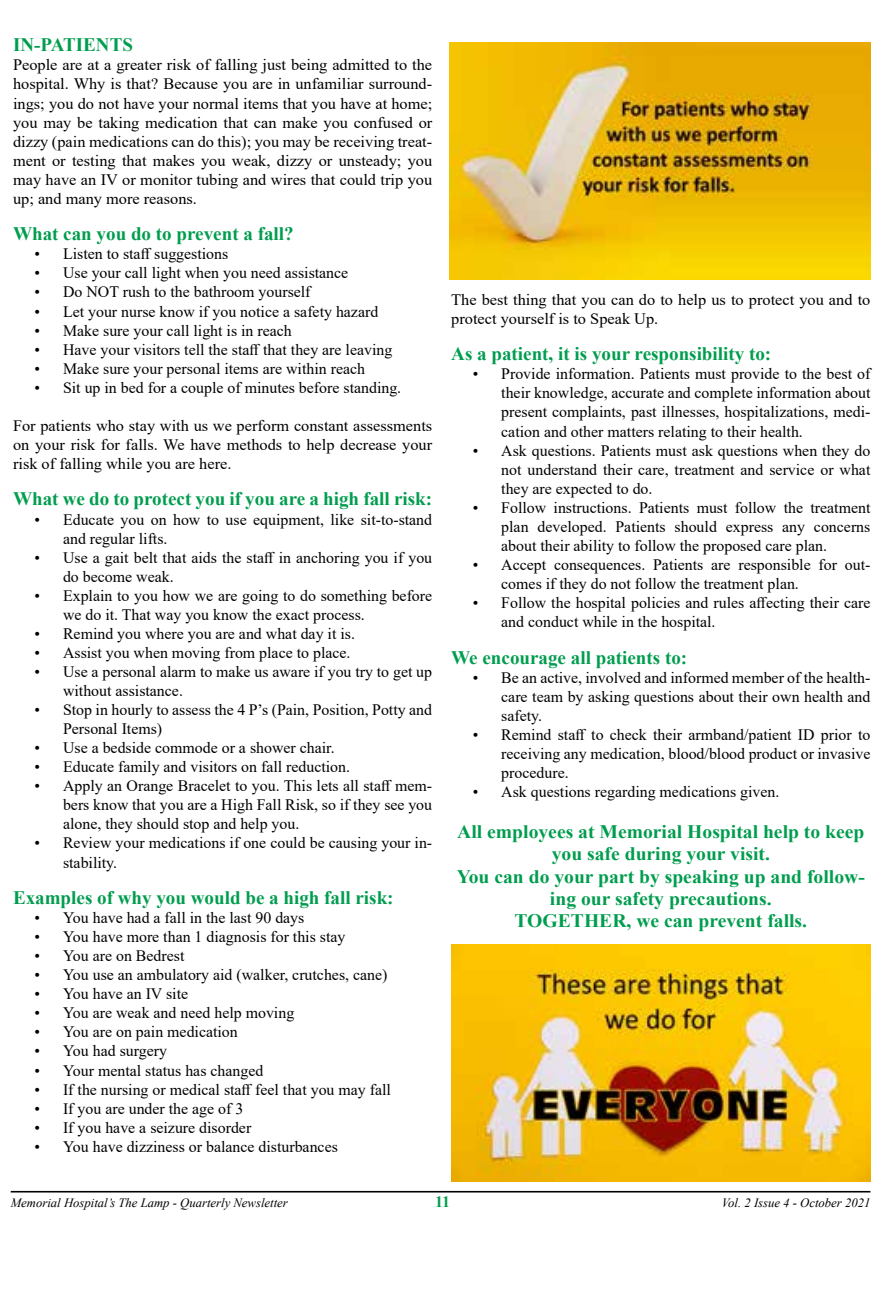
<style>
.page{position:relative;width:891px;height:1296px;background:#fff}
.page>*{position:absolute;margin:0;border:0;box-sizing:border-box;transform-origin:0 0}
.t1{font:700 19.12px/22.3px "Times New Roman";color:#009d4e;text-align:center}
.t2{font:15.97px/19.1px "Times New Roman";color:#000}
.t3{font:700 15.97px "Times New Roman";color:#009d4e}
.t4{font:italic 12.6px "Times New Roman";color:#000}
</style>
<div class="page">
<hr style="left:11px;top:1191px;width:859px;height:2px;background:#000">
<img style="left:450px;top:43px;width:420px;height:236px">
<img style="left:451px;top:945px;width:419px;height:237px">
<p class="t1" style="left:13px;top:33px;width:121px">IN-PATIENTS</p>
<p class="t2" style="left:13px;top:55px;width:421px;text-align:justify">People are at a greater risk of falling just being admitted to the hospital. Why is that? Because you are in unfamiliar surround&shy;ings; you do not have your normal items that you have at home; you may be taking medication that can make you confused or dizzy (pain medications can do this); you may be receiving treat&shy;ment or testing that makes you weak, dizzy or unsteady; you may have an IV or monitor tubing and wires that could trip you up; and many more reasons.</p>
<p class="t1" style="left:13px;top:222px;width:282px">What can you do to prevent a fall?</p>
<p class="t2" style="left:34px;top:244px;width:195px">• Listen to staff suggestions</p>
<p class="t2" style="left:34px;top:263px;width:315px">• Use your call light when you need assistance</p>
<p class="t2" style="left:34px;top:282px;width:278px">• Do NOT rush to the bathroom yourself</p>
<p class="t2" style="left:34px;top:301px;width:345px">• Let your nurse know if you notice a safety hazard</p>
<p class="t2" style="left:34px;top:320px;width:259px">• Make sure your call light is in reach</p>
<p class="t2" style="left:34px;top:339px;width:359px">• Have your visitors tell the staff that they are leaving</p>
<p class="t2" style="left:34px;top:358px;width:332px">• Make sure your personal items are within reach</p>
<p class="t2" style="left:34px;top:377px;width:368px">• Sit up in bed for a couple of minutes before standing.</p>
<p class="t2" style="left:13px;top:415px;width:421px;text-align:justify">For patients who stay with us we perform constant assessments on your risk for falls. We have methods to help decrease your risk of falling while you are here.</p>
<p class="t1" style="left:13px;top:487px;width:421px">What we do to protect you if you are a high fall risk:</p>
<p class="t2" style="left:63px;top:509px;width:371px;text-indent:-29px">• Educate you on how to use equipment, like sit-to-stand and regular lifts.</p>
<p class="t2" style="left:63px;top:547px;width:371px;text-indent:-29px">• Use a gait belt that aids the staff in anchoring you if you do become weak.</p>
<p class="t2" style="left:63px;top:585px;width:371px;text-indent:-29px">• Explain to you how we are going to do something before we do it. That way you know the exact process.</p>
<p class="t2" style="left:34px;top:623px;width:322px">• Remind you where you are and what day it is.</p>
<p class="t2" style="left:34px;top:643px;width:318px">• Assist you when moving from place to place.</p>
<p class="t2" style="left:63px;top:662px;width:371px;text-indent:-29px">• Use a personal alarm to make us aware if you try to get up without assistance.</p>
<p class="t2" style="left:63px;top:700px;width:371px;text-indent:-29px">• Stop in hourly to assess the 4 P’s (Pain, Position, Potty and<br>Personal Items)</p>
<p class="t2" style="left:34px;top:738px;width:302px">• Use a bedside commode or a shower chair.</p>
<p class="t2" style="left:34px;top:757px;width:317px">• Educate family and visitors on fall reduction.</p>
<p class="t2" style="left:63px;top:776px;width:371px;text-align:justify;text-indent:-29px">• Apply an Orange Bracelet to you. This lets all staff mem&shy;bers know that you are a High Fall Risk, so if they see you alone, they should stop and help you.</p>
<p class="t2" style="left:63px;top:833px;width:371px;text-indent:-29px">• Review your medications if one could be causing your in&shy;stability.</p>
<p class="t1" style="left:13px;top:886px;width:382px">Examples of why you would be a high fall risk:</p>
<p class="t2" style="left:34px;top:908px;width:271px">• You have had a fall in the last 90 days</p>
<p class="t2" style="left:34px;top:927px;width:313px">• You have more than 1 diagnosis for this stay</p>
<p class="t2" style="left:34px;top:946px;width:152px">• You are on Bedrest</p>
<p class="t2" style="left:34px;top:965px;width:355px">• You use an ambulatory aid (walker, crutches, cane)</p>
<p class="t2" style="left:34px;top:984px;width:155px">• You have an IV site</p>
<p class="t2" style="left:34px;top:1003px;width:261px">• You are weak and need help moving</p>
<p class="t2" style="left:34px;top:1022px;width:205px">• You are on pain medication</p>
<p class="t2" style="left:34px;top:1041px;width:134px">• You had surgery</p>
<p class="t2" style="left:34px;top:1060px;width:230px">• Your mental status has changed</p>
<p class="t2" style="left:34px;top:1079px;width:358px">• If the nursing or medical staff feel that you may fall</p>
<p class="t2" style="left:34px;top:1098px;width:210px">• If you are under the age of 3</p>
<p class="t2" style="left:34px;top:1117px;width:218px">• If you have a seizure disorder</p>
<p class="t2" style="left:34px;top:1136px;width:305px">• You have dizziness or balance disturbances</p>
<p class="t2" style="left:451px;top:289px;width:421px">The best thing that you can do to help us to protect you and to protect yourself is to Speak Up.</p>
<p class="t1" style="left:451px;top:342px;width:322px">As a patient, it is your responsibility to:</p>
<p class="t2" style="left:501px;top:364px;width:371px;text-align:justify;text-indent:-29px">• Provide information. Patients must provide to the best of their knowledge, accurate and complete information about present complaints, past illnesses, hospitalizations, medi&shy;cation and other matters relating to their health.</p>
<p class="t2" style="left:501px;top:440px;width:371px;text-align:justify;text-indent:-29px">• Ask questions. Patients must ask questions when they do not understand their care, treatment and service or what they are expected to do.</p>
<p class="t2" style="left:501px;top:497px;width:371px;text-align:justify;text-indent:-29px">• Follow instructions. Patients must follow the treatment plan developed. Patients should express any concerns about their ability to follow the proposed care plan.</p>
<p class="t2" style="left:501px;top:555px;width:371px;text-indent:-29px">• Accept consequences. Patients are responsible for out&shy;comes if they do not follow the treatment plan.</p>
<p class="t2" style="left:501px;top:593px;width:371px;text-indent:-29px">• Follow the hospital policies and rules affecting their care and conduct while in the hospital.</p>
<p class="t1" style="left:451px;top:646px;width:238px">We encourage all patients to:</p>
<p class="t2" style="left:501px;top:667px;width:371px;text-align:justify;text-indent:-29px">• Be an active, involved and informed member of the health&shy;care team by asking questions about their own health and safety.</p>
<p class="t2" style="left:501px;top:724px;width:371px;text-align:justify;text-indent:-29px">• Remind staff to check their armband/patient ID prior to receiving any medication, blood/blood product or invasive procedure.</p>
<p class="t2" style="left:473px;top:782px;width:308px">• Ask questions regarding medications given.</p>
<p class="t1" style="left:457px;top:820px;width:410px">All employees at Memorial Hospital help to keep you safe during your visit.<br>You can do your part by speaking up and follow&shy;ing our safety precautions.<br>TOGETHER, we can prevent falls.</p>
<p class="t4" style="left:11px;top:1194px;width:279px">Memorial Hospital’s The Lamp - Quarterly Newsletter</p>
<p class="t3" style="left:435px;top:1190px;width:17px">11</p>
<p class="t4" style="left:722px;top:1194px;width:150px">Vol. 2 Issue 4 - October 2021</p>
</div>
